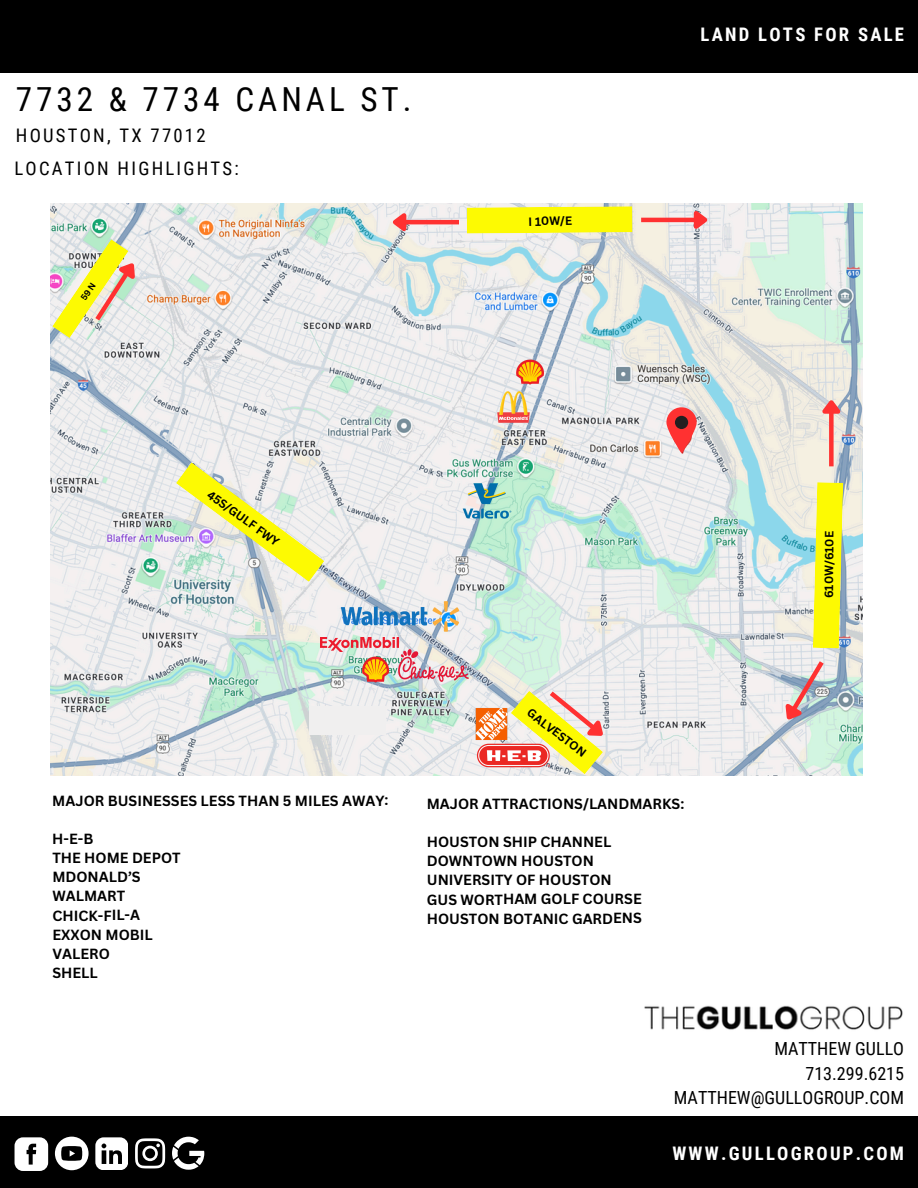
<style>
.page{position:relative;width:918px;height:1188px;background:#fff}
.page>*{position:absolute;margin:0;border:0;box-sizing:border-box;transform-origin:0 0}
.t1{font:33.15px "Roboto Condensed";letter-spacing:.12em;color:#000}
.t2{font:18.75px "Roboto Condensed";letter-spacing:.12em;color:#000}
.t3{font:700 18.75px "Roboto Condensed";letter-spacing:.12em;color:#fff}
.t4{font:18px/24.8px "Roboto Condensed";color:#000;text-align:right}
.t5{font:700 14.4px/19px "Canva Sans";color:#000}
.t6{font:700 11.7px "Canva Sans";color:#000}
</style>
<div class="page">
<div style="left:0;top:0;width:918px;height:72px;background:#000"></div>
<div style="left:0;top:1116px;width:918px;height:72px;background:#000"></div>
<img style="left:644px;top:1005px;width:259px;height:25px">
<svg style="left:15px;top:1137px;width:33px;height:34px"></svg>
<svg style="left:135px;top:1138px;width:30px;height:30px"></svg>
<svg style="left:95px;top:1137px;width:33px;height:33px"></svg>
<svg style="left:55px;top:1137px;width:34px;height:33px"></svg>
<svg style="left:172px;top:1137px;width:32px;height:33px"></svg>
<img style="left:50px;top:204px;width:812px;height:571px">
<svg style="left:176px;top:462px;width:148px;height:120px"></svg>
<svg style="left:511px;top:687px;width:104px;height:87px"></svg>
<img style="left:467px;top:724px;width:93px;height:52px">
<img style="left:473px;top:707px;width:37px;height:34px">
<div style="left:310px;top:707px;width:76px;height:28px;background:#f0efef"></div>
<img style="left:497px;top:391px;width:33px;height:32px">
<img style="left:321px;top:637px;width:77px;height:15px">
<svg style="left:666px;top:407px;width:31px;height:45px"></svg>
<div style="left:675px;top:416px;width:13px;height:13px;background:#231f20;border-radius:50%"></div>
<img style="left:337px;top:598px;width:128px;height:37px">
<img style="left:398px;top:650px;width:71px;height:31px">
<svg style="left:813px;top:482px;width:30px;height:166px;background:#f3f221"></svg>
<div style="left:829px;top:413px;width:5px;height:53px;background:#ff3131"></div>
<svg style="left:818px;top:395px;width:29px;height:23px"></svg>
<svg style="left:772px;top:656px;width:56px;height:74px"></svg>
<svg style="left:467px;top:206px;width:166px;height:28px;background:#faf816"></svg>
<hr style="left:641px;top:218px;width:54px;height:4px;background:#ff3131">
<svg style="left:690px;top:207px;width:23px;height:29px"></svg>
<hr style="left:405px;top:220px;width:54px;height:4px;background:#ff3131">
<svg style="left:388px;top:206px;width:22px;height:29px"></svg>
<img style="left:459px;top:484px;width:55px;height:34px">
<img style="left:515px;top:359px;width:30px;height:26px">
<img style="left:360px;top:656px;width:31px;height:26px">
<svg style="left:52px;top:239px;width:97px;height:99px"></svg>
<p class="t1" style="left:16px;top:80px;width:397px">7732 &amp; 7734 CANAL ST.</p>
<p class="t2" style="left:16px;top:124px;width:191px">HOUSTON, TX 77012</p>
<h5 class="t2" style="left:15px;top:158px;width:226px">LOCATION HIGHLIGHTS:</h5>
<p class="t6" style="left:528px;top:213px;width:45px;rotate:-1deg">I 10W/E</p>
<p class="t3" style="left:701px;top:24px;width:205px">LAND LOTS FOR SALE</p>
<h4 class="t6" style="left:214px;top:486px;width:87px;rotate:36deg">45S/GULF FWY</h4>
<h5 class="t6" style="left:820px;top:598px;width:68px;rotate:-89deg">610W/610E</h5>
<p class="t5" style="left:52px;top:791px;width:338px">MAJOR BUSINESSES LESS THAN 5 MILES AWAY:</p>
<h3 class="t5" style="left:52px;top:829px;width:130px">H-E-B<br>THE HOME DEPOT<br>MDONALD’S<br>WALMART<br>CHICK-FIL-A<br>EXXON MOBIL<br>VALERO<br>SHELL</h3>
<h4 class="t6" style="left:534px;top:704px;width:73px;rotate:38deg">GALVESTON</h4>
<h4 class="t5" style="left:427px;top:794px;width:259px">MAJOR ATTRACTIONS/LANDMARKS:</h4>
<h4 class="t5" style="left:427px;top:832px;width:217px">HOUSTON SHIP CHANNEL<br>DOWNTOWN HOUSTON<br>UNIVERSITY OF HOUSTON<br>GUS WORTHAM GOLF COURSE<br>HOUSTON BOTANIC GARDENS</h4>
<p class="t4" style="left:674px;top:1036px;width:232px">MATTHEW GULLO<br>713.299.6215<br>MATTHEW@GULLOGROUP.COM</p>
<h5 class="t3" style="left:672px;top:1143px;width:233px">WWW.GULLOGROUP.COM</h5>
</div>
